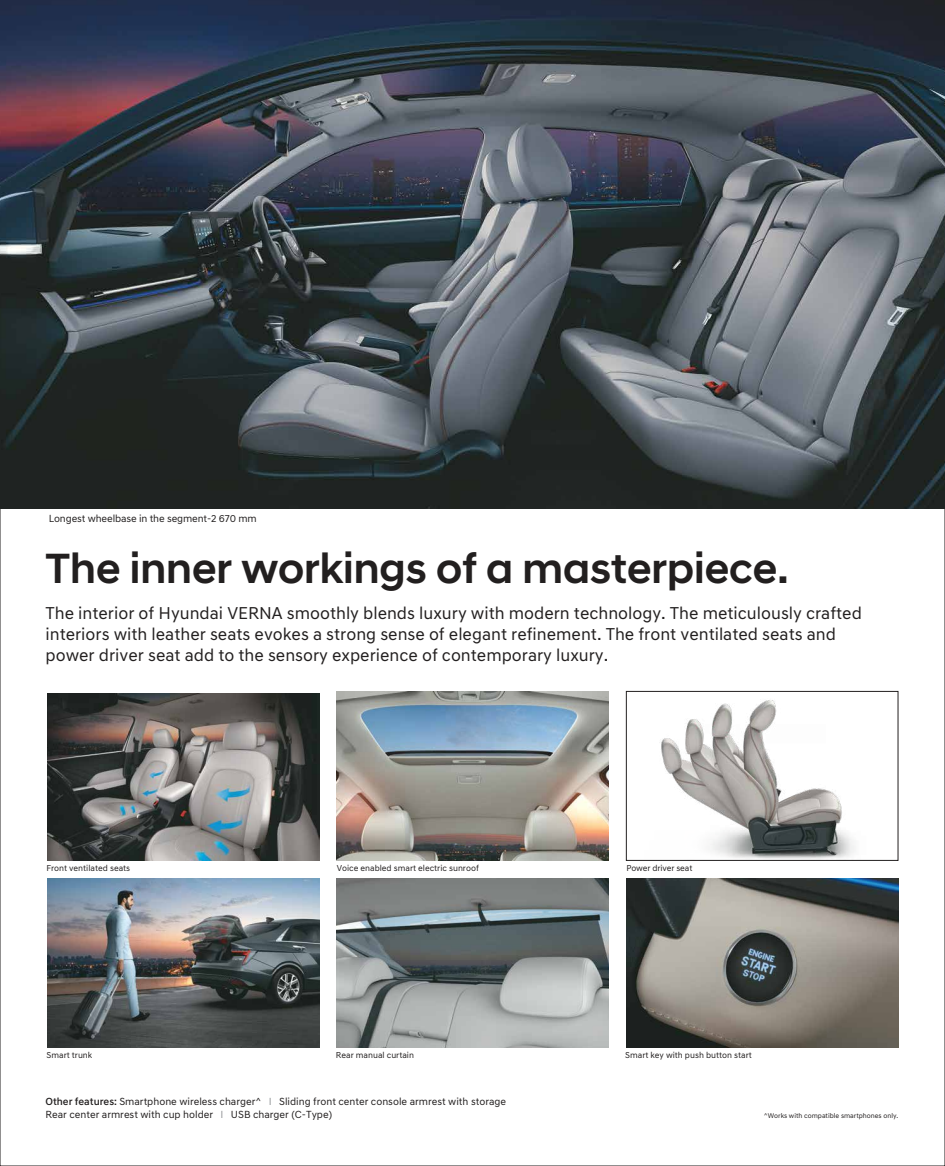
<style>
.page{position:relative;width:945px;height:1166px;background:#fff}
.page>*{position:absolute;margin:0;border:0;box-sizing:border-box;transform-origin:0 0}
.t1{font:500 43.05px "Hyundai Sans Head";color:#221f1f}
.t2{font:17.5px/21px "Hyundai Sans Text";color:#221f1f}
.t3{font:10.5px/12.6px "Hyundai Sans Text";color:#221f1f}
.t4{font:8.75px "Hyundai Sans Text";color:#221f1f}
.t5{font:7px "Hyundai Sans Text";color:#221f1f}
.s1{font-weight:500}
.s2{color:#939598}
</style>
<div class="page">
<img style="left:1px;top:0;width:943px;height:508px">
<img style="left:337px;top:691px;width:272px;height:169px">
<img style="left:337px;top:878px;width:272px;height:169px">
<img style="left:47px;top:693px;width:272px;height:167px">
<img style="left:47px;top:878px;width:272px;height:169px">
<img style="left:626px;top:878px;width:272px;height:169px">
<img style="left:644px;top:690px;width:231px;height:191px">
<p class="t3" style="left:49px;top:512px;width:210px">Longest wheelbase in the segment-2 670 mm</p>
<h1 class="t1" style="left:46px;top:542px;width:745px">The inner workings of a masterpiece.</h1>
<p class="t2" style="left:46px;top:623px;width:792px">interiors with leather seats evokes a strong sense of elegant refinement. The front ventilated seats and power driver seat add to the sensory experience of contemporary luxury.</p>
<p class="t2" style="left:46px;top:602px;width:818px">The interior of Hyundai VERNA smoothly blends luxury with modern technology. The meticulously crafted</p>
<p class="t4" style="left:46px;top:862px;width:85px">Front ventilated seats</p>
<p class="t4" style="left:337px;top:863px;width:144px">Voice enabled smart electric sunroof</p>
<p class="t4" style="left:626px;top:863px;width:68px">Power driver seat</p>
<p class="t4" style="left:47px;top:1050px;width:47px">Smart trunk</p>
<p class="t4" style="left:336px;top:1050px;width:80px">Rear manual curtain</p>
<p class="t4" style="left:625px;top:1049px;width:128px">Smart key with push button start</p>
<p class="t3" style="left:46px;top:1095px;width:462px"><span class="s1">Other features:</span> Smartphone wireless charger^ <span class="s2">I</span> Sliding front center console armrest with storage<br>Rear center armrest with cup holder <span class="s2">I</span> USB charger (C-Type)</p>
<p class="t5" style="left:764px;top:1110px;width:136px">^Works with compatible smartphones only.</p>
</div>
